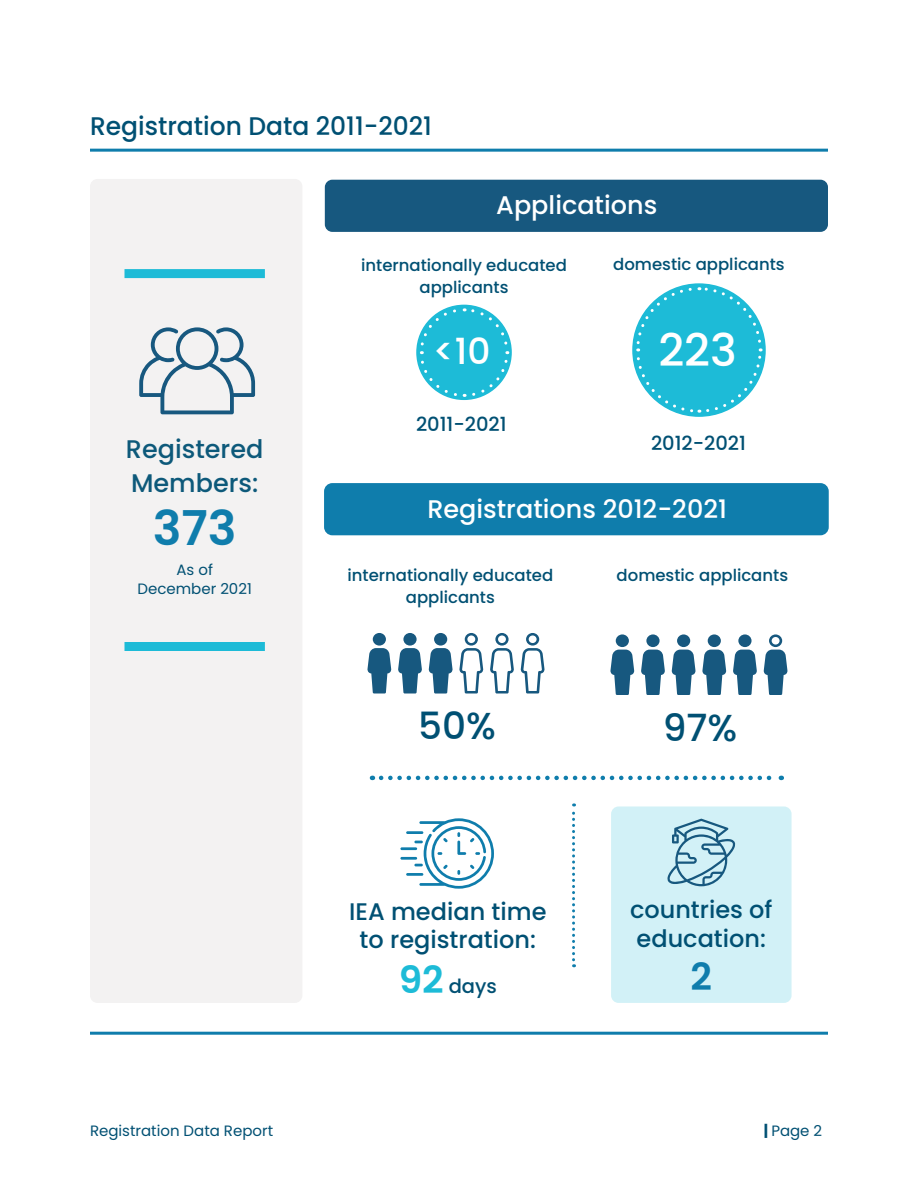
<style>
.page{position:relative;width:918px;height:1188px;background:#fff}
.page>*{position:absolute;margin:0;border:0;box-sizing:border-box;transform-origin:0 0}
.Big_Number{font:600 48px "Poppins";color:#0f7dac}
.t1{font:500 45px "Poppins";color:#fff}
.t2{font:500 37.5px "Poppins";color:#005073}
.Paragraph_Style_1{font:600 37.5px "Poppins";color:#0f7dac}
.t3{font:500 36px "Poppins";color:#fff}
.t4{font:500 25.5px "Poppins";color:#fff}
.t5{font:500 25.5px "Poppins";color:#005073}
.t6{font:500 25.5px "Poppins";color:#0d597a}
.Paragraph_Style_1-2{font:500 24px/28.5px "Poppins";color:#005073;text-align:center}
.t7{font:500 19.5px "Poppins";color:#005073}
.t8{font:500 16.5px/22.5px "Poppins";color:#005073;text-align:center}
.Paragraph_Style_1-3{font:15px/19.5px "Poppins";color:#005073;text-align:center}
.s1{font-weight:600;font-size:37.5px;color:#1dbbd7}
.s2{font-weight:700}
</style>
<div class="page">
<hr style="left:90px;top:149px;width:738px;height:3px;background:#0f7dac">
<div style="left:90px;top:179px;width:212px;height:824px;background:#f3f2f2;border-radius:8px"></div>
<svg style="left:139px;top:327px;width:116px;height:87px"></svg>
<div style="left:325px;top:180px;width:503px;height:52px;background:#17587f;border-radius:8px"></div>
<div style="left:325px;top:484px;width:503px;height:51px;background:#0f7dac;border-radius:8px"></div>
<div style="left:324px;top:483px;width:505px;height:52px;border:2px solid #0f7dac;border-radius:8px"></div>
<div style="left:434px;top:633px;width:13px;height:13px;background:#17587f;border-radius:50%"></div>
<svg style="left:429px;top:648px;width:24px;height:46px"></svg>
<svg style="left:459px;top:633px;width:24px;height:61px"></svg>
<svg style="left:490px;top:633px;width:24px;height:61px"></svg>
<svg style="left:521px;top:633px;width:24px;height:61px"></svg>
<div style="left:403px;top:633px;width:14px;height:13px;background:#17587f;border-radius:50%"></div>
<svg style="left:398px;top:635px;width:24px;height:59px"></svg>
<svg style="left:373px;top:633px;width:13px;height:13px"></svg>
<svg style="left:367px;top:635px;width:24px;height:59px"></svg>
<svg style="left:677px;top:634px;width:13px;height:13px"></svg>
<svg style="left:672px;top:637px;width:24px;height:58px"></svg>
<svg style="left:708px;top:634px;width:13px;height:13px"></svg>
<svg style="left:702px;top:637px;width:24px;height:58px"></svg>
<svg style="left:738px;top:634px;width:14px;height:13px"></svg>
<svg style="left:733px;top:637px;width:24px;height:58px"></svg>
<svg style="left:616px;top:634px;width:13px;height:13px"></svg>
<svg style="left:610px;top:637px;width:24px;height:58px"></svg>
<svg style="left:646px;top:634px;width:14px;height:13px"></svg>
<svg style="left:641px;top:637px;width:24px;height:58px"></svg>
<svg style="left:764px;top:634px;width:24px;height:61px"></svg>
<div style="left:124px;top:269px;width:141px;height:9px;background:#1dbbd7"></div>
<div style="left:124px;top:642px;width:141px;height:9px;background:#1dbbd7"></div>
<svg style="left:381px;top:776px;width:401px;height:4px"></svg>
<svg style="left:635px;top:286px;width:128px;height:128px"></svg>
<svg style="left:418px;top:307px;width:92px;height:91px"></svg>
<hr style="left:406px;top:831px;width:17px;height:3px;background:#0f7dac">
<hr style="left:400px;top:847px;width:17px;height:3px;background:#0f7dac">
<hr style="left:406px;top:873px;width:17px;height:3px;background:#0f7dac">
<hr style="left:400px;top:857px;width:17px;height:3px;background:#0f7dac">
<svg style="left:414px;top:818px;width:80px;height:71px"></svg>
<div style="left:611px;top:806px;width:181px;height:197px;background:#d2f1f7;border-radius:7px"></div>
<svg style="left:667px;top:819px;width:68px;height:67px"></svg>
<svg style="left:572px;top:803px;width:3px;height:164px"></svg>
<hr style="left:90px;top:1032px;width:738px;height:3px;background:#0f7dac">
<p class="t5" style="left:90px;top:111px;width:344px">Registration Data 2011-2021</p>
<p class="t4" style="left:496px;top:190px;width:163px">Applications</p>
<p class="t8" style="left:361px;top:254px;width:207px">internationally educated applicants</p>
<p class="t8" style="left:613px;top:253px;width:173px">domestic applicants</p>
<p class="t3" style="left:433px;top:330px;width:59px">&lt;10</p>
<p class="t1" style="left:658px;top:324px;width:80px">223</p>
<p class="t6" style="left:126px;top:434px;width:139px">Registered</p>
<p class="t6" style="left:131px;top:468px;width:129px">Members:</p>
<p class="Big_Number" style="left:153px;top:500px;width:85px">373</p>
<p class="Paragraph_Style_1-3" style="left:138px;top:560px;width:116px">As of<br>December 2021</p>
<p class="t7" style="left:416px;top:413px;width:92px">2011-2021</p>
<p class="t7" style="left:651px;top:432px;width:97px">2012-2021</p>
<p class="t4" style="left:427px;top:494px;width:301px">Registrations 2012-2021</p>
<p class="t8" style="left:348px;top:564px;width:207px">internationally educated applicants</p>
<p class="t8" style="left:617px;top:564px;width:173px">domestic applicants</p>
<p class="t2" style="left:418px;top:704px;width:79px">50%</p>
<p class="t2" style="left:663px;top:706px;width:76px">97%</p>
<p class="Paragraph_Style_1-2" style="left:349px;top:897px;width:199px">IEA median time to registration:</p>
<p class="t7" style="left:399px;top:975px;width:100px"><span class="s1">92</span> days</p>
<p class="Paragraph_Style_1-2" style="left:630px;top:896px;width:144px;text-align:left">countries of education:</p>
<p class="Paragraph_Style_1" style="left:691px;top:955px;width:23px">2</p>
<p class="Paragraph_Style_1-3" style="left:90px;top:1121px;width:185px">Registration Data Report</p>
<p class="Paragraph_Style_1-3" style="left:764px;top:1121px;width:60px"><span class="s2">|</span> Page 2</p>
</div>
